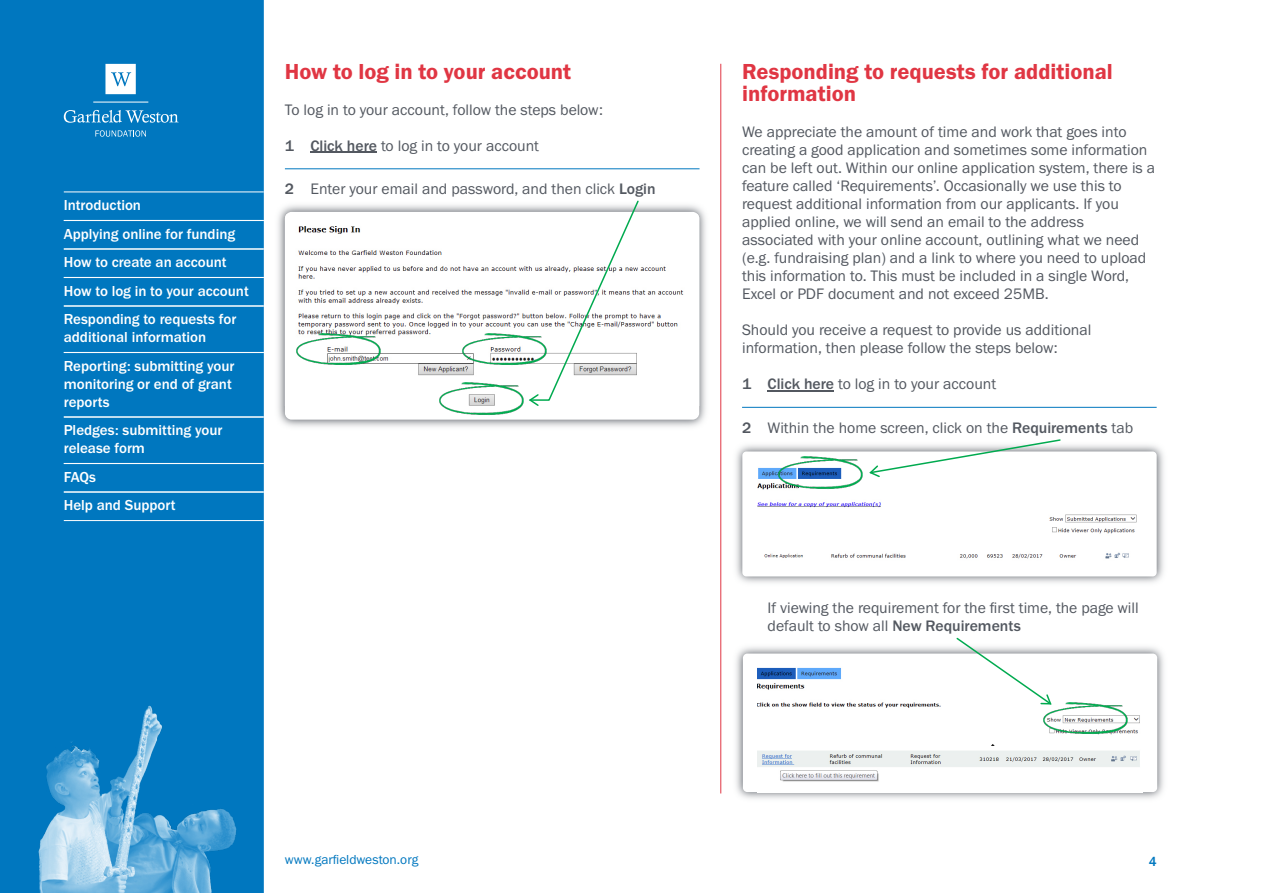
<style>
.page{position:relative;width:1263px;height:893px;background:#fff}
.page>*{position:absolute;margin:0;border:0;box-sizing:border-box;transform-origin:0 0}
.t1{font:22.5px/22.5px "Franklin Gothic URW Dem";color:#e03643}
.t2{font:15.75px/18px "Franklin Gothic URW Boo";color:#535860}
.t3{font:500 15px/28.5px "Franklin Gothic URW";color:#fff}
.t4{font:13.5px "Franklin Gothic URW Boo";color:#0077bf}
.t5{font:500 13.5px "Franklin Gothic URW";color:#0077bf}
.s1{font-family:"Franklin Gothic URW";font-weight:500}
</style>
<div class="page">
<hr style="left:720px;top:64px;width:1px;height:729px;background:#e03643">
<hr style="left:285px;top:168px;width:414px;height:1px;background:#0077bf">
<hr style="left:742px;top:407px;width:415px;height:1px;background:#0077bf">
<hr style="left:310px;top:152px;width:67px;height:1px;background:#535860">
<hr style="left:767px;top:390px;width:67px;height:2px;background:#535860">
<div style="left:0;top:0;width:264px;height:893px;background:#0077bf"></div>
<hr style="left:93px;top:102px;width:55px;height:1px;background:#fff">
<svg style="left:105px;top:64px;width:31px;height:30px"></svg>
<svg style="left:64px;top:110px;width:114px;height:13px"></svg>
<svg style="left:95px;top:130px;width:51px;height:7px"></svg>
<img style="left:39px;top:705px;width:197px;height:188px">
<hr style="left:64px;top:192px;width:200px;height:1px;background:#fff">
<hr style="left:64px;top:220px;width:200px;height:1px;background:#fff">
<hr style="left:64px;top:249px;width:200px;height:1px;background:#fff">
<hr style="left:64px;top:277px;width:200px;height:1px;background:#fff">
<hr style="left:64px;top:306px;width:200px;height:1px;background:#fff">
<hr style="left:64px;top:352px;width:200px;height:1px;background:#fff">
<hr style="left:64px;top:417px;width:200px;height:1px;background:#fff">
<hr style="left:64px;top:463px;width:200px;height:1px;background:#fff">
<hr style="left:64px;top:492px;width:200px;height:1px;background:#fff">
<hr style="left:64px;top:520px;width:200px;height:1px;background:#fff">
<img style="left:278px;top:205px;width:428px;height:222px">
<div style="left:285px;top:212px;width:414px;height:208px;background:#fff;border-radius:7px"></div>
<img style="left:285px;top:215px;width:414px;height:189px">
<img style="left:736px;top:445px;width:428px;height:138px">
<div style="left:742px;top:451px;width:415px;height:125px;background:#fff;border-radius:4px"></div>
<img style="left:736px;top:647px;width:428px;height:152px">
<div style="left:743px;top:653px;width:414px;height:139px;background:#fff;border-radius:4px"></div>
<img style="left:758px;top:468px;width:379px;height:91px">
<svg style="left:527px;top:200px;width:113px;height:206px"></svg>
<img style="left:440px;top:382px;width:83px;height:33px">
<img style="left:296px;top:333px;width:84px;height:33px">
<img style="left:463px;top:333px;width:83px;height:33px">
<img style="left:758px;top:667px;width:382px;height:115px">
<img style="left:779px;top:457px;width:83px;height:32px">
<img style="left:1043px;top:702px;width:84px;height:33px">
<svg style="left:868px;top:439px;width:193px;height:39px"></svg>
<svg style="left:956px;top:637px;width:97px;height:69px"></svg>
<p class="t3" style="left:64px;top:194px;width:187px">Introduction<br>Applying online for funding<br>How to create an account<br>How to log in to your account<br>Responding to requests for</p>
<p class="t3" style="left:64px;top:326px;width:172px">additional information<br>Reporting: submitting your</p>
<p class="t3" style="left:64px;top:377px;width:170px;line-height:18px">monitoring or end of grant reports</p>
<p class="t3" style="left:64px;top:424px;width:160px;line-height:18px">Pledges: submitting your release form</p>
<p class="t3" style="left:64px;top:465px;width:113px">FAQs<br>Help and Support</p>
<h1 class="t1" style="left:285px;top:64px;width:288px">How to log in to your account</h1>
<p class="t2" style="left:285px;top:103px;width:320px">To log in to your account, follow the steps below:</p>
<p class="t2" style="left:285px;top:139px;width:256px"><span class="s1">1 Click here</span> to log in to your account</p>
<p class="t2" style="left:285px;top:183px;width:372px"><span class="s1">2</span> Enter your email and password, and then click <span class="s1">Login</span></p>
<h1 class="t1" style="left:742px;top:64px;width:372px">Responding to requests for additional information</h1>
<p class="t2" style="left:742px;top:126px;width:415px">We appreciate the amount of time and work that goes into creating a good application and sometimes some information can be left out. Within our online application system, there is a feature called ‘Requirements’. Occasionally we use this to request additional information from our applicants. If you applied online, we will send an email to the address associated with your online account, outlining what we need (e.g. fundraising plan) and a link to where you need to upload this information to. This must be included in a single Word, Excel or PDF document and not exceed 25MB.</p>
<p class="t2" style="left:742px;top:324px;width:351px">Should you receive a request to provide us additional information, then please follow the steps below:</p>
<p class="t2" style="left:742px;top:378px;width:256px"><span class="s1">1 Click here</span> to log in to your account</p>
<p class="t2" style="left:742px;top:421px;width:393px"><span class="s1">2</span> Within the home screen, click on the <span class="s1">Requirements</span> tab</p>
<p class="t2" style="left:767px;top:601px;width:373px">If viewing the requirement for the first time, the page will default to show all <span class="s1">New Requirements</span></p>
<p class="t4" style="left:285px;top:855px;width:135px">www.garfieldweston.org</p>
<p class="t5" style="left:1149px;top:857px;width:9px">4</p>
</div>
